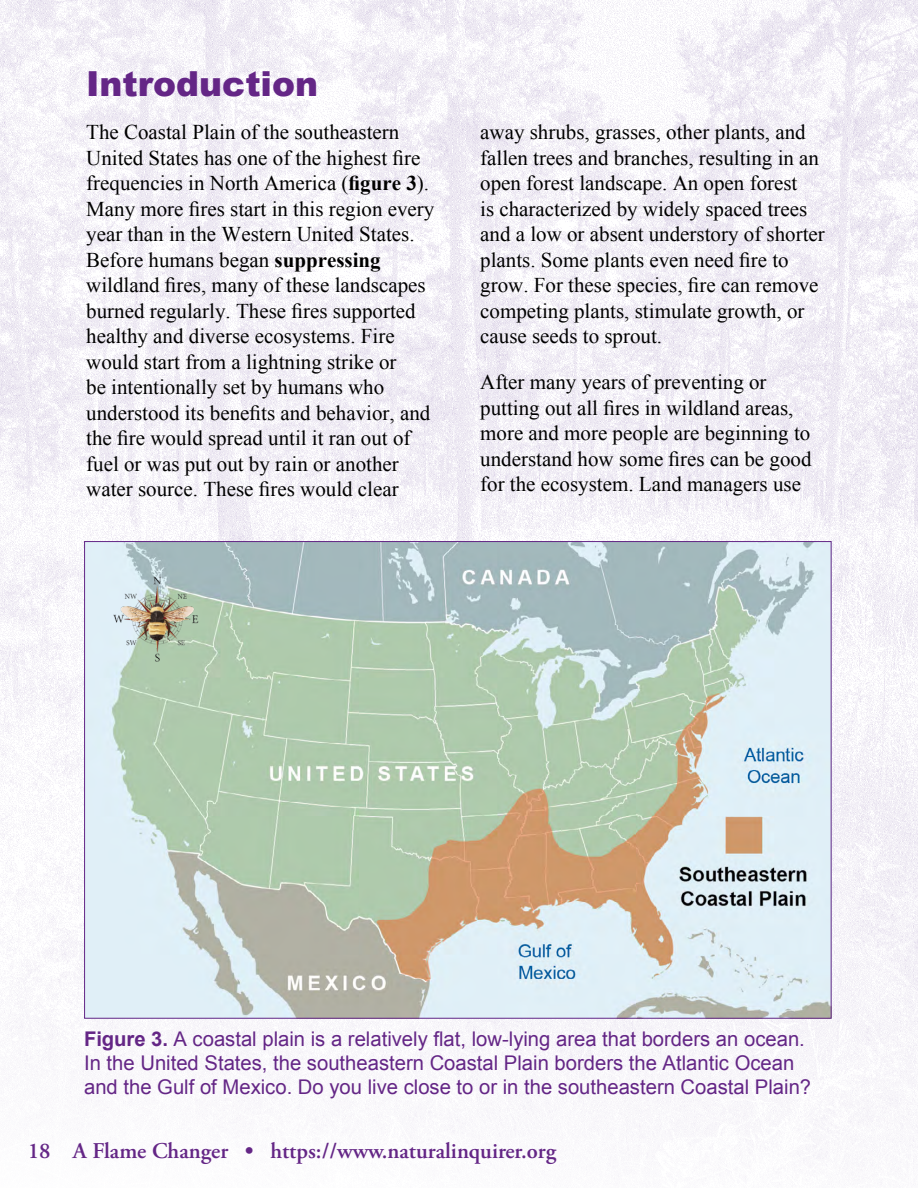
<style>
.page{position:relative;width:918px;height:1188px;background:#fff}
.page>*{position:absolute;margin:0;border:0;box-sizing:border-box;transform-origin:0 0}
.t1{font:900 34.5px "Arial";color:#642686}
.t2{font:600 22.5px "Adobe Garamond Pro";color:#642686}
.Main_Text{font:21px/25.5px "Times New Roman";color:#000}
.Captions{font:20.25px/24px "Arial";color:#642686}
.s1{font-weight:700}
</style>
<div class="page">
<img style="left:0;top:0;width:918px;height:1187px">
<img style="left:86px;top:543px;width:744px;height:474px">
<img style="left:110px;top:573px;width:91px;height:92px">
<p class="t1" style="left:86px;top:58px;width:233px">Introduction</p>
<p class="Main_Text" style="left:86px;top:119px;width:350px">The Coastal Plain of the southeastern United States has one of the highest fire frequencies in North America (<span class="s1">figure 3</span>).<br>Many more fires start in this region every year than in the Western United States.<br>Before humans began <span class="s1">suppressing </span>wildland fires, many of these landscapes burned regularly. These fires supported healthy and diverse ecosystems. Fire would start from a lightning strike or<br>be intentionally set by humans who understood its benefits and behavior, and the fire would spread until it ran out of fuel or was put out by rain or another water source. These fires would clear</p>
<p class="Main_Text" style="left:480px;top:119px;width:346px">away shrubs, grasses, other plants, and fallen trees and branches, resulting in an open forest landscape. An open forest<br>is characterized by widely spaced trees and a low or absent understory of shorter plants. Some plants even need fire to grow. For these species, fire can remove competing plants, stimulate growth, or cause seeds to sprout.</p>
<p class="Main_Text" style="left:480px;top:369px;width:333px">After many years of preventing or putting out all fires in wildland areas, more and more people are beginning to understand how some fires can be good for the ecosystem. Land managers use</p>
<p class="Captions" style="left:84px;top:1028px;width:729px"><span class="s1">Figure 3.</span> A coastal plain is a relatively flat, low-lying area that borders an ocean.<br>In the United States, the southeastern Coastal Plain borders the Atlantic Ocean and the Gulf of Mexico. Do you live close to or in the southeastern Coastal Plain?</p>
<p class="t2" style="left:28px;top:1138px;width:530px">18 A Flame Changer • https://www.naturalinquirer.org</p>
</div>
